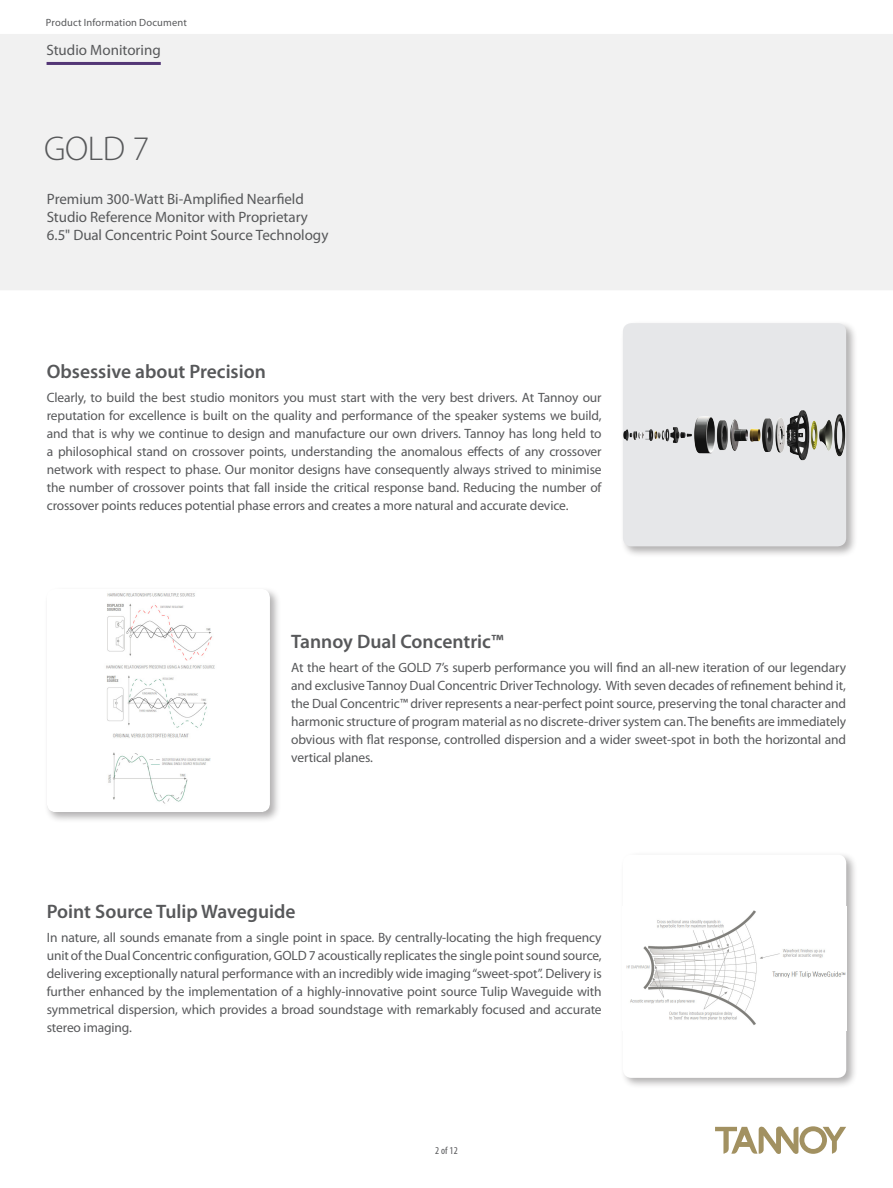
<style>
.page{position:relative;width:893px;height:1188px;background:#fff}
.page>*{position:absolute;margin:0;border:0;box-sizing:border-box;transform-origin:0 0}
.t1{font:300 34.5px "Myriad Pro";color:#57585a}
._09_Body_Header_1{font:600 19.5px "Myriad Pro";color:#57585a}
.t2{font:15px/18px "Myriad Pro";letter-spacing:-.005em;color:#57585a}
._08_Standard_Text{font:13.5px/18px "Myriad Pro";letter-spacing:-.01em;color:#57585a;text-align:justify}
.t3{font:10.5px "Myriad Pro";letter-spacing:.015em;color:#57585a}
.t4{font:condensed 10.5px "Myriad Pro";color:#57585a}
</style>
<div class="page">
<img style="left:0;top:34px;width:893px;height:1120px">
<div style="left:44px;top:586px;width:237px;height:237px;background:#231f20;opacity:.35"></div>
<img style="left:47px;top:589px;width:223px;height:223px">
<div style="left:620px;top:852px;width:237px;height:237px;background:#231f20;opacity:.35"></div>
<div style="left:623px;top:855px;width:223px;height:223px;background:#fff;border-radius:9px"></div>
<img style="left:626px;top:910px;width:220px;height:115px">
<div style="left:620px;top:320px;width:237px;height:238px;background:#231f20;opacity:.35"></div>
<div style="left:623px;top:323px;width:223px;height:223px;background:#e6e7e9;border-radius:9px"></div>
<img style="left:623px;top:410px;width:223px;height:51px">
<hr style="left:47px;top:62px;width:114px;height:3px;background:#533676">
<p class="t3" style="left:46px;top:16px;width:142px">Product Information Document</p>
<p class="t2" style="left:47px;top:40px;width:116px">Studio Monitoring</p>
<h1 class="t1" style="left:44px;top:130px;width:107px">GOLD 7</h1>
<p class="t2" style="left:47px;top:190px;width:283px">Premium 300-Watt Bi-Amplified Nearfield<br>Studio Reference Monitor with Proprietary<br>6.5" Dual Concentric Point Source Technology</p>
<p class="_09_Body_Header_1" style="left:47px;top:359px;width:221px">Obsessive about Precision</p>
<p class="_08_Standard_Text" style="left:47px;top:388px;width:556px">Clearly, to build the best studio monitors you must start with the very best drivers. At Tannoy our reputation for excellence is built on the quality and performance of the speaker systems we build, and that is why we continue to design and manufacture our own drivers. Tannoy has long held to a philosophical stand on crossover points, understanding the anomalous effects of any crossover network with respect to phase. Our monitor designs have consequently always strived to minimise the number of crossover points that fall inside the critical response band. Reducing the number of crossover points reduces potential phase errors and creates a more natural and accurate device.</p>
<p class="_09_Body_Header_1" style="left:291px;top:629px;width:214px">Tannoy Dual Concentric™</p>
<p class="_08_Standard_Text" style="left:291px;top:658px;width:556px">At the heart of the GOLD 7’s superb performance you will find an all-new iteration of our legendary and exclusive Tannoy Dual Concentric Driver Technology. With seven decades of refinement behind it, the Dual Concentric™ driver represents a near-perfect point source, preserving the tonal character and harmonic structure of program material as no discrete-driver system can. The benefits are immediately obvious with flat response, controlled dispersion and a wider sweet-spot in both the horizontal and vertical planes.</p>
<p class="_09_Body_Header_1" style="left:47px;top:899px;width:250px">Point Source Tulip Waveguide</p>
<p class="_08_Standard_Text" style="left:47px;top:928px;width:556px">In nature, all sounds emanate from a single point in space. By centrally-locating the high frequency unit of the Dual Concentric configuration, GOLD 7 acoustically replicates the single point sound source, delivering exceptionally natural performance with an incredibly wide imaging “sweet-spot”. Delivery is further enhanced by the implementation of a highly-innovative point source Tulip Waveguide with symmetrical dispersion, which provides a broad soundstage with remarkably focused and accurate stereo imaging.</p>
<p class="t4" style="left:435px;top:1144px;width:24px">2 of 12</p>
</div>
